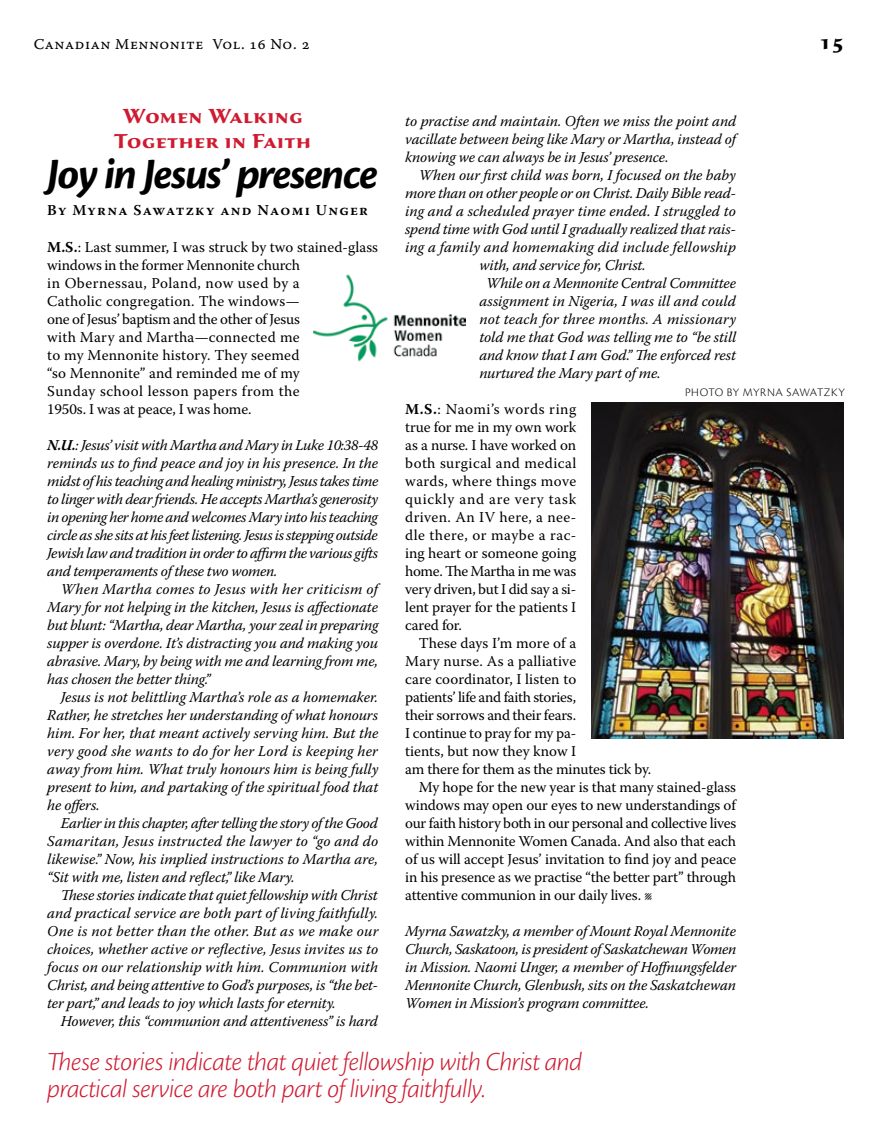
<style>
.page{position:relative;width:878px;height:1148px;background:#fff}
.page>*{position:absolute;margin:0;border:0;box-sizing:border-box;transform-origin:0 0}
.t1{font:italic 700 45px "Cronos Pro";letter-spacing:-.04em;color:#000}
.t2{font:italic 300 27px/27px "Cronos Pro";letter-spacing:-.02em;color:#cf1a30}
.t3{font:700 21px/25.2px "Sava Pro";letter-spacing:.035em;color:#cf1a30;text-align:center}
.t4{font:700 21px "Sava Pro";color:#000}
.t5{font:italic 15px/18px "Warnock Pro";letter-spacing:-.01em;color:#000;text-align:justify}
.t6{font:15px/18px "Warnock Pro";letter-spacing:-.01em;color:#000;text-align:justify}
.t7{font:15px/18px "Warnock Pro";letter-spacing:.01em;color:#000}
.t8{font:italic 15px "Warnock Pro";letter-spacing:.01em;color:#000}
.t9{font:600 15px "Warnock Pro";letter-spacing:.09em;color:#000}
.t10{font:15px "Warnock Pro Capt";letter-spacing:.035em;color:#000}
.t11{font:300 12px "Cronos Pro";letter-spacing:.05em;color:#000}
.s1{font-weight:700}
</style>
<div class="page">
<img style="left:313px;top:274px;width:153px;height:88px">
<img style="left:591px;top:402px;width:252px;height:336px">
<p class="t10" style="left:34px;top:35px;width:277px">Canadian Mennonite Vol. 16 No. 2</p>
<h3 class="t4" style="left:819px;top:28px;width:27px">15</h3>
<h3 class="t3" style="left:114px;top:104px;width:198px">Women Walking<br>Together in Faith</h3>
<h1 class="t1" style="left:47px;top:148px;width:332px">Joy in Jesus’ presence</h1>
<p class="t9" style="left:47px;top:200px;width:322px">By Myrna Sawatzky and Naomi Unger</p>
<p class="t7" style="left:47px;top:238px;width:332px"><span class="s1">M.S.</span>: Last summer, I was struck by two stained-glass windows in the former Mennonite church<br>in Obernessau, Poland, now used by a<br>Catholic congregation. The windows—<br>one of Jesus’ baptism and the other of Jesus<br>with Mary and Martha—connected me<br>to my Mennonite history. They seemed<br>“so Mennonite” and reminded me of my<br>Sunday school lesson papers from the<br>1950s. I was at peace, I was home.</p>
<p class="t5" style="left:47px;top:436px;width:332px"><span class="s1">N.U.</span>: Jesus’ visit with Martha and Mary in Luke 10:38-48 reminds us to find peace and joy in his presence. In the midst of his teaching and healing ministry, Jesus takes time to linger with dear friends. He accepts Martha’s generosity in opening her home and welcomes Mary into his teaching circle as she sits at his feet listening. Jesus is stepping outside Jewish law and tradition in order to affirm the various gifts and temperaments of these two women.</p>
<p class="t5" style="left:47px;top:580px;width:332px;text-indent:14px">When Martha comes to Jesus with her criticism of Mary for not helping in the kitchen, Jesus is affectionate but blunt: “Martha, dear Martha, your zeal in preparing supper is overdone. It’s distracting you and making you abrasive. Mary, by being with me and learning from me, has chosen the better thing.”</p>
<p class="t5" style="left:47px;top:688px;width:333px;text-indent:14px">Jesus is not belittling Martha’s role as a homemaker.<br>Rather, he stretches her understanding of what honours him. For her, that meant actively serving him. But the very good she wants to do for her Lord is keeping her away from him. What truly honours him is being fully present to him, and partaking of the spiritual food that he offers.</p>
<p class="t5" style="left:47px;top:814px;width:332px;text-indent:14px">Earlier in this chapter, after telling the story of the Good Samaritan, Jesus instructed the lawyer to “go and do likewise.” Now, his implied instructions to Martha are, “Sit with me, listen and reflect,” like Mary.</p>
<p class="t5" style="left:47px;top:886px;width:332px;text-indent:14px">These stories indicate that quiet fellowship with Christ and practical service are both part of living faithfully.<br>One is not better than the other. But as we make our choices, whether active or reflective, Jesus invites us to focus on our relationship with him. Communion with Christ, and being attentive to God’s purposes, is “the bet&shy;ter part,” and leads to joy which lasts for eternity.</p>
<p class="t5" style="left:61px;top:1012px;width:319px">However, this “communion and attentiveness” is hard</p>
<p class="t5" style="left:405px;top:112px;width:332px">to practise and maintain. Often we miss the point and vacillate between being like Mary or Martha, instead of knowing we can always be in Jesus’ presence.</p>
<p class="t5" style="left:418px;top:166px;width:318px">When our first child was born, I focused on the baby</p>
<p class="t5" style="left:405px;top:184px;width:332px">more than on other people or on Christ. Daily Bible read-</p>
<p class="t5" style="left:405px;top:202px;width:332px">ing and a scheduled prayer time ended. I struggled to</p>
<p class="t5" style="left:405px;top:220px;width:332px">spend time with God until I gradually realized that rais-</p>
<p class="t5" style="left:405px;top:238px;width:332px">ing a family and homemaking did include fellowship</p>
<p class="t5" style="left:479px;top:256px;width:168px">with, and service for, Christ.</p>
<p class="t5" style="left:486px;top:274px;width:251px">While on a Mennonite Central Committee</p>
<p class="t5" style="left:479px;top:292px;width:258px">assignment in Nigeria, I was ill and could</p>
<p class="t8" style="left:479px;top:310px;width:258px">not teach for three months. A missionary</p>
<p class="t5" style="left:479px;top:328px;width:258px">told me that God was telling me to “be still</p>
<p class="t5" style="left:479px;top:346px;width:258px">and know that I am God.” The enforced rest</p>
<p class="t5" style="left:479px;top:364px;width:183px">nurtured the Mary part of me.</p>
<p class="t6" style="left:405px;top:400px;width:173px"><span class="s1">M.S.</span>: Naomi’s words ring true for me in my own work as a nurse. I have worked on both surgical and medical wards, where things move quickly and are very task driven. An IV here, a nee&shy;dle there, or maybe a rac&shy;ing heart or someone going home. The Martha in me was very driven, but I did say a si&shy;lent prayer for the patients I cared for.</p>
<p class="t6" style="left:418px;top:634px;width:159px">These days I’m more of a</p>
<p class="t7" style="left:405px;top:652px;width:172px">Mary nurse. As a palliative</p>
<p class="t6" style="left:405px;top:670px;width:172px">care coordinator, I listen to</p>
<p class="t6" style="left:405px;top:688px;width:172px">patients’ life and faith stories,</p>
<p class="t6" style="left:405px;top:706px;width:172px">their sorrows and their fears.</p>
<p class="t6" style="left:405px;top:724px;width:172px">I continue to pray for my pa-</p>
<p class="t6" style="left:405px;top:742px;width:172px">tients, but now they know I</p>
<p class="t6" style="left:405px;top:760px;width:248px">am there for them as the minutes tick by.</p>
<p class="t6" style="left:418px;top:778px;width:319px">My hope for the new year is that many stained-glass</p>
<p class="t6" style="left:405px;top:796px;width:332px">windows may open our eyes to new understandings of</p>
<p class="t6" style="left:405px;top:814px;width:332px">our faith history both in our personal and collective lives</p>
<p class="t6" style="left:405px;top:832px;width:332px">within Mennonite Women Canada. And also that each</p>
<p class="t6" style="left:405px;top:850px;width:332px">of us will accept Jesus’ invitation to find joy and peace</p>
<p class="t6" style="left:405px;top:868px;width:332px">in his presence as we practise “the better part” through</p>
<p class="t6" style="left:405px;top:886px;width:249px">attentive communion in our daily lives. l</p>
<p class="t5" style="left:405px;top:922px;width:332px">Myrna Sawatzky, a member of Mount Royal Mennonite Church, Saskatoon, is president of Saskatchewan Women in Mission. Naomi Unger, a member of Hoffnungsfelder Mennonite Church, Glenbush, sits on the Saskatchewan Women in Mission’s program committee.</p>
<h2 class="t2" style="left:47px;top:1048px;width:536px">These stories indicate that quiet fellowship with Christ and practical service are both part of living faithfully.</h2>
<p class="t11" style="left:685px;top:385px;width:161px">PHOTO BY MYRNA SAWATZKY</p>
</div>
